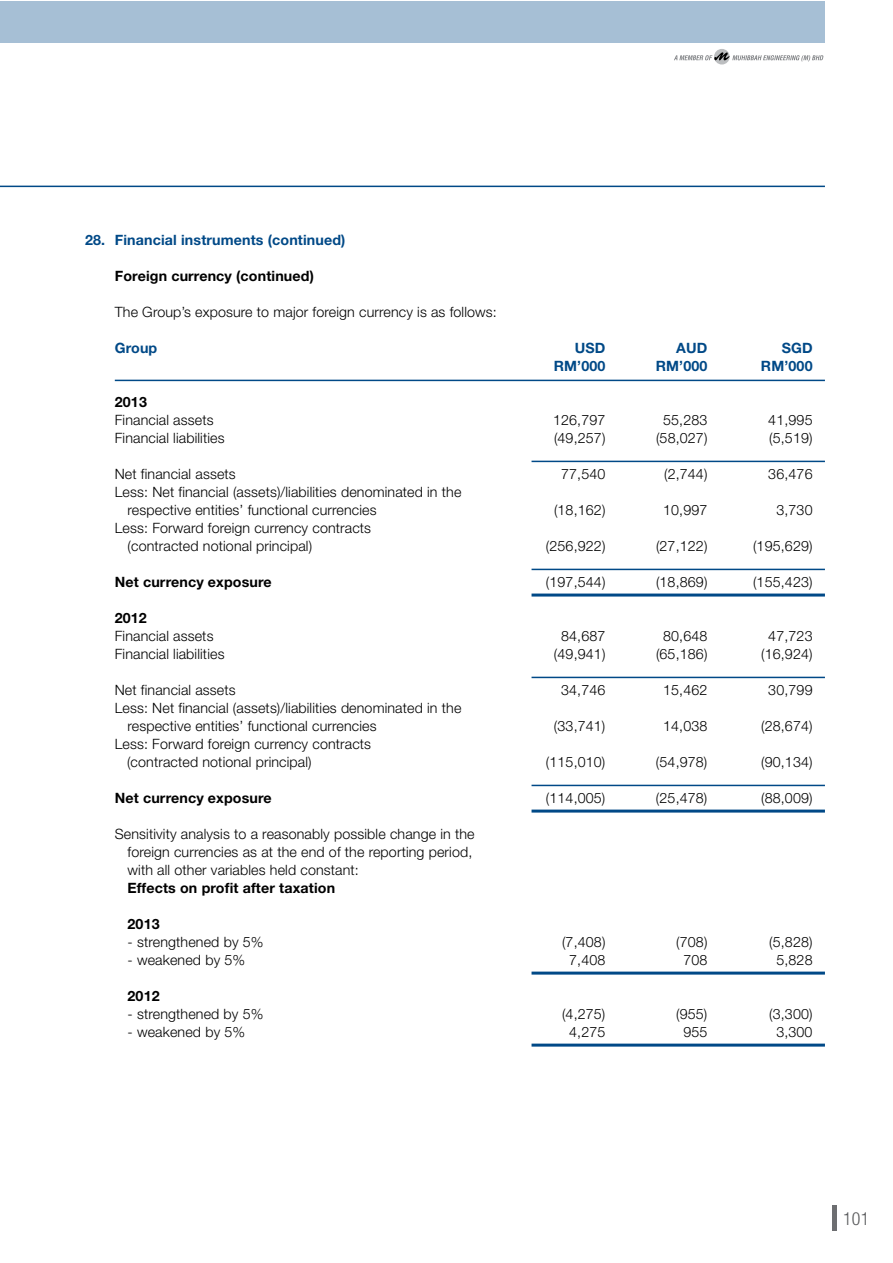
<style>
.page{position:relative;width:893px;height:1263px;background:#fff}
.page>*{position:absolute;margin:0;border:0;box-sizing:border-box;transform-origin:0 0}
.t1{font:300 condensed 18px "Helvetica Neue";color:#58595b}
.t2{font:300 14.25px/18px "Helvetica Neue";letter-spacing:.01em;color:#000}
.t3{font:700 14.25px "Helvetica Neue";letter-spacing:.01em;color:#000}
.t4{font:700 14.25px "Helvetica Neue";letter-spacing:.01em;color:#004987}
</style>
<div class="page">
<svg style="left:714px;top:49px;width:16px;height:16px"></svg>
<svg style="left:674px;top:52px;width:149px;height:10px"></svg>
<div style="left:832px;top:1205px;width:5px;height:25px;background:#6d6e71"></div>
<div style="left:0;top:1px;width:825px;height:42px;background:#a6bfd5"></div>
<hr style="left:115px;top:380px;width:710px;height:1px;background:#004987">
<hr style="left:531px;top:461px;width:294px;height:1px;background:#004987">
<hr style="left:531px;top:569px;width:294px;height:1px;background:#004987">
<hr style="left:531px;top:593px;width:294px;height:3px;background:#004987">
<hr style="left:531px;top:677px;width:294px;height:1px;background:#004987">
<hr style="left:531px;top:785px;width:294px;height:1px;background:#004987">
<hr style="left:531px;top:809px;width:294px;height:3px;background:#004987">
<hr style="left:531px;top:971px;width:294px;height:3px;background:#004987">
<hr style="left:531px;top:1043px;width:294px;height:3px;background:#004987">
<hr style="left:0;top:186px;width:825px;height:1px;background:#004987">
<p class="t4" style="left:85px;top:231px;width:262px">28. Financial instruments (continued)</p>
<p class="t3" style="left:115px;top:267px;width:201px">Foreign currency (continued)</p>
<p class="t2" style="left:115px;top:303px;width:384px">The Group’s exposure to major foreign currency is as follows:</p>
<p class="t4" style="left:115px;top:339px;width:44px">Group</p>
<p class="t4" style="left:575px;top:339px;width:32px">USD</p>
<p class="t4" style="left:676px;top:339px;width:33px">AUD</p>
<p class="t4" style="left:782px;top:339px;width:32px">SGD</p>
<p class="t4" style="left:554px;top:357px;width:53px">RM’000</p>
<p class="t4" style="left:656px;top:357px;width:53px">RM’000</p>
<p class="t4" style="left:761px;top:357px;width:53px">RM’000</p>
<p class="t3" style="left:115px;top:393px;width:34px">2013</p>
<p class="t2" style="left:115px;top:411px;width:100px">Financial assets</p>
<p class="t2" style="left:553px;top:411px;width:54px">126,797</p>
<p class="t2" style="left:663px;top:411px;width:46px">55,283</p>
<p class="t2" style="left:768px;top:411px;width:46px">41,995</p>
<p class="t2" style="left:115px;top:429px;width:111px">Financial liabilities</p>
<p class="t2" style="left:554px;top:429px;width:53px">(49,257)</p>
<p class="t2" style="left:656px;top:429px;width:53px">(58,027)</p>
<p class="t2" style="left:769px;top:429px;width:45px">(5,519)</p>
<p class="t2" style="left:115px;top:465px;width:122px">Net financial assets</p>
<p class="t2" style="left:561px;top:465px;width:46px">77,540</p>
<p class="t2" style="left:664px;top:465px;width:45px">(2,744)</p>
<p class="t2" style="left:768px;top:465px;width:46px">36,476</p>
<p class="t2" style="left:128px;top:483px;width:335px;text-indent:-13px">Less: Net financial (assets)/liabilities denominated in the respective entities’ functional currencies</p>
<p class="t2" style="left:554px;top:501px;width:53px">(18,162)</p>
<p class="t2" style="left:663px;top:501px;width:46px">10,997</p>
<p class="t2" style="left:776px;top:501px;width:38px">3,730</p>
<p class="t2" style="left:128px;top:519px;width:245px;text-indent:-13px">Less: Forward foreign currency contracts (contracted notional principal)</p>
<p class="t2" style="left:546px;top:537px;width:61px">(256,922)</p>
<p class="t2" style="left:656px;top:537px;width:53px">(27,122)</p>
<p class="t2" style="left:753px;top:537px;width:61px">(195,629)</p>
<p class="t3" style="left:115px;top:573px;width:159px">Net currency exposure</p>
<p class="t2" style="left:546px;top:573px;width:61px">(197,544)</p>
<p class="t2" style="left:656px;top:573px;width:53px">(18,869)</p>
<p class="t2" style="left:753px;top:573px;width:61px">(155,423)</p>
<p class="t3" style="left:115px;top:609px;width:34px">2012</p>
<p class="t2" style="left:115px;top:627px;width:100px">Financial assets</p>
<p class="t2" style="left:561px;top:627px;width:46px">84,687</p>
<p class="t2" style="left:663px;top:627px;width:46px">80,648</p>
<p class="t2" style="left:768px;top:627px;width:46px">47,723</p>
<p class="t2" style="left:115px;top:645px;width:111px">Financial liabilities</p>
<p class="t2" style="left:554px;top:645px;width:53px">(49,941)</p>
<p class="t2" style="left:656px;top:645px;width:53px">(65,186)</p>
<p class="t2" style="left:761px;top:645px;width:53px">(16,924)</p>
<p class="t2" style="left:115px;top:681px;width:122px">Net financial assets</p>
<p class="t2" style="left:561px;top:681px;width:46px">34,746</p>
<p class="t2" style="left:663px;top:681px;width:46px">15,462</p>
<p class="t2" style="left:768px;top:681px;width:46px">30,799</p>
<p class="t2" style="left:128px;top:699px;width:335px;text-indent:-13px">Less: Net financial (assets)/liabilities denominated in the respective entities’ functional currencies</p>
<p class="t2" style="left:554px;top:717px;width:53px">(33,741)</p>
<p class="t2" style="left:663px;top:717px;width:46px">14,038</p>
<p class="t2" style="left:761px;top:717px;width:53px">(28,674)</p>
<p class="t2" style="left:127px;top:735px;width:246px;text-indent:-12px">Less: Forward foreign currency contracts (contracted notional principal)</p>
<p class="t2" style="left:546px;top:753px;width:61px">(115,010)</p>
<p class="t2" style="left:656px;top:753px;width:53px">(54,978)</p>
<p class="t2" style="left:761px;top:753px;width:53px">(90,134)</p>
<p class="t3" style="left:115px;top:789px;width:159px">Net currency exposure</p>
<p class="t2" style="left:546px;top:789px;width:61px">(114,005)</p>
<p class="t2" style="left:656px;top:789px;width:53px">(25,478)</p>
<p class="t2" style="left:761px;top:789px;width:53px">(88,009)</p>
<p class="t2" style="left:128px;top:825px;width:349px;text-indent:-13px">Sensitivity analysis to a reasonably possible change in the foreign currencies as at the end of the reporting period, with all other variables held constant:</p>
<p class="t3" style="left:128px;top:879px;width:209px">Effects on profit after taxation</p>
<p class="t3" style="left:128px;top:915px;width:34px">2013</p>
<p class="t2" style="left:128px;top:933px;width:138px">- strengthened by 5%</p>
<p class="t2" style="left:562px;top:933px;width:45px">(7,408)</p>
<p class="t2" style="left:676px;top:933px;width:33px">(708)</p>
<p class="t2" style="left:769px;top:933px;width:45px">(5,828)</p>
<p class="t2" style="left:128px;top:951px;width:119px">- weakened by 5%</p>
<p class="t2" style="left:569px;top:951px;width:38px">7,408</p>
<p class="t2" style="left:683px;top:951px;width:26px">708</p>
<p class="t2" style="left:776px;top:951px;width:38px">5,828</p>
<p class="t3" style="left:128px;top:987px;width:34px">2012</p>
<p class="t2" style="left:128px;top:1005px;width:138px">- strengthened by 5%</p>
<p class="t2" style="left:562px;top:1005px;width:45px">(4,275)</p>
<p class="t2" style="left:676px;top:1005px;width:33px">(955)</p>
<p class="t2" style="left:769px;top:1005px;width:45px">(3,300)</p>
<p class="t2" style="left:128px;top:1023px;width:119px">- weakened by 5%</p>
<p class="t2" style="left:569px;top:1023px;width:38px">4,275</p>
<p class="t2" style="left:683px;top:1023px;width:26px">955</p>
<p class="t2" style="left:776px;top:1023px;width:38px">3,300</p>
<p class="t1" style="left:843px;top:1208px;width:28px">101</p>
</div>
